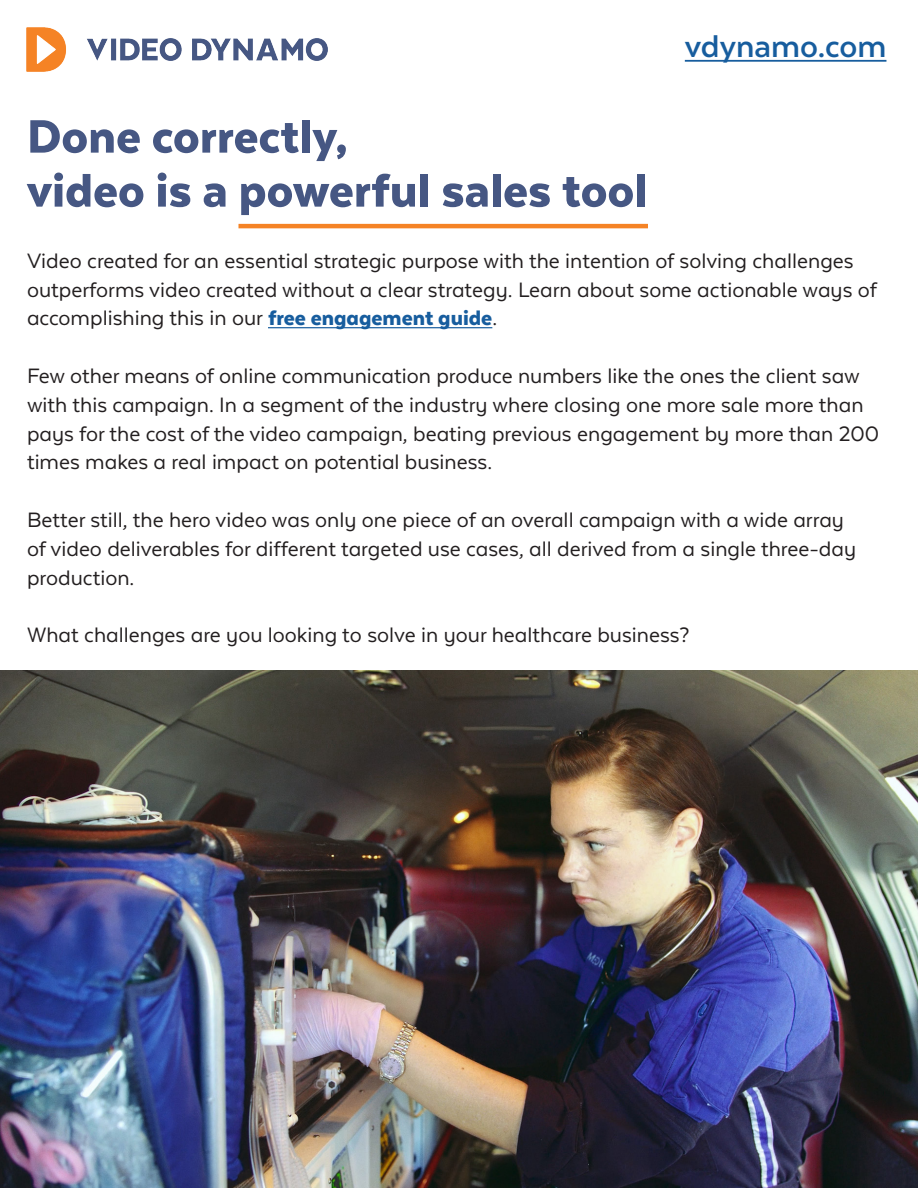
<style>
.page{position:relative;width:918px;height:1188px;background:#fff}
.page>*{position:absolute;margin:0;border:0;box-sizing:border-box;transform-origin:0 0}
.t1{font:900 54px "Texta";color:#465783}
.t2{font:700 36px "Texta";color:#175d9e}
.t3{font:24px/28.8px "Texta Alt";color:#231f20}
.s1{font-weight:900;color:#175d9e}
</style>
<div class="page">
<hr style="left:238px;top:224px;width:410px;height:4px;background:#f58325">
<img style="left:27px;top:27px;width:301px;height:44px">
<hr style="left:268px;top:327px;width:224px;height:1px;background:#175d9e">
<img style="left:0;top:670px;width:918px;height:518px">
<hr style="left:685px;top:60px;width:201px;height:2px;background:#175d9e">
<p class="t2" style="left:685px;top:28px;width:203px">vdynamo.com</p>
<p class="t1" style="left:27px;top:108px;width:322px">Done correctly,</p>
<p class="t1" style="left:27px;top:162px;width:622px">video is a powerful sales tool</p>
<p class="t3" style="left:27px;top:246px;width:852px">Video created for an essential strategic purpose with the intention of solving challenges outperforms video created without a clear strategy. Learn about some actionable ways of accomplishing this in our <span class="s1">free engagement guide</span>.</p>
<p class="t3" style="left:27px;top:361px;width:854px">Few other means of online communication produce numbers like the ones the client saw with this campaign. In a segment of the industry where closing one more sale more than pays for the cost of the video campaign, beating previous engagement by more than 200 times makes a real impact on potential business.</p>
<p class="t3" style="left:27px;top:505px;width:831px">Better still, the hero video was only one piece of an overall campaign with a wide array of video deliverables for different targeted use cases, all derived from a single three-day production.</p>
<p class="t3" style="left:27px;top:620px;width:664px">What challenges are you looking to solve in your healthcare business?</p>
</div>
